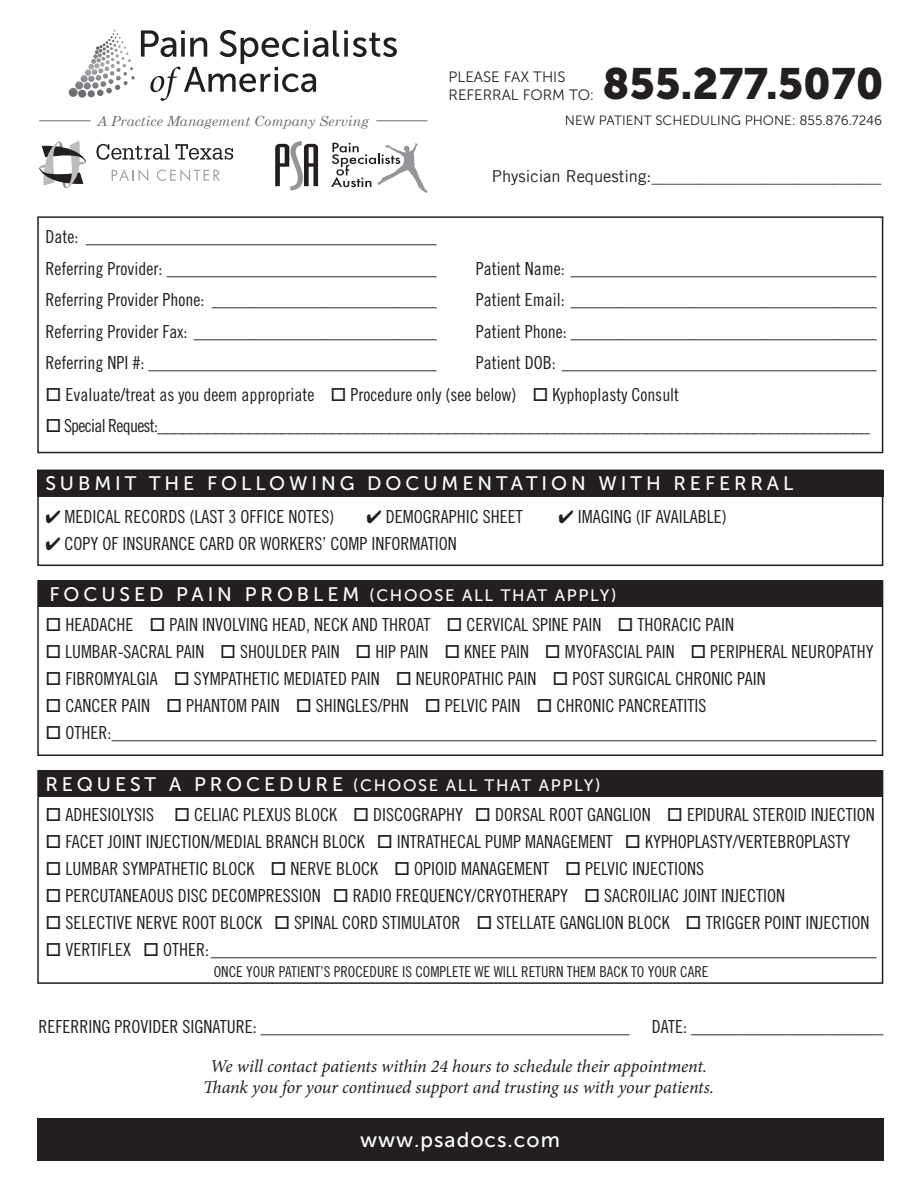
<style>
.page{position:relative;width:918px;height:1188px;background:#fff}
.page>*{position:absolute;margin:0;border:0;box-sizing:border-box;transform-origin:0 0}
.t1{font:43.5px "Museo Sans 900";color:#231f20}
.t2{font:21px "Museo Sans 500";letter-spacing:.05em;color:#fff}
.t3{font:19.5px "Museo Sans 500";letter-spacing:.2em;color:#fff}
.t4{font:18px "Trade Gothic LT Std Cn 18";color:#231f20}
.t5{font:italic 18px "Minion Pro";letter-spacing:-.01em;color:#231f20}
.t6{font:18px "Trade Gothic LT Std Cn 18";letter-spacing:-.04em;color:#231f20}
.t7{font:16.5px "Museo Sans 500";letter-spacing:.1em;color:#fff}
.t8{font:300 16.5px "Gotham";color:#231f20}
.t9{font:15px "Trade Gothic LT Std Cn 18";color:#231f20}
.t10{font:15px/18px "Museo Sans 300";color:#231f20}
.t11{font:italic 13.95px "Century Schoolbook";color:#6c6d70}
.t12{font:13.5px "Museo Sans 300";color:#231f20}
.s1{font-family:"Trade Gothic LT";font-weight:400}
.s2{font-size:19.5px}
</style>
<div class="page">
<div style="left:37px;top:1118px;width:846px;height:43px;background:#231f20"></div>
<div style="left:37px;top:216px;width:846px;height:237px;border:2px solid #231f20"></div>
<div style="left:38px;top:580px;width:844px;height:27px;background:#231f20"></div>
<div style="left:37px;top:580px;width:846px;height:176px;border:2px solid #231f20"></div>
<div style="left:37px;top:470px;width:846px;height:96px;border:2px solid #231f20"></div>
<div style="left:37px;top:470px;width:846px;height:27px;background:#231f20"></div>
<div style="left:37px;top:770px;width:846px;height:214px;border:2px solid #231f20"></div>
<div style="left:38px;top:770px;width:844px;height:27px;background:#231f20"></div>
<svg style="left:275px;top:141px;width:43px;height:49px"></svg>
<svg style="left:331px;top:143px;width:97px;height:50px"></svg>
<svg style="left:39px;top:140px;width:194px;height:49px"></svg>
<svg style="left:68px;top:30px;width:329px;height:71px"></svg>
<hr style="left:376px;top:121px;width:52px;height:1px;background:#6c6d70">
<hr style="left:39px;top:121px;width:52px;height:1px;background:#6c6d70">
<p class="t11" style="left:97px;top:112px;width:273px">A Practice Management Company Serving</p>
<p class="t1" style="left:603px;top:59px;width:283px">855.277.5070</p>
<p class="t12" style="left:565px;top:113px;width:319px">NEW PATIENT SCHEDULING PHONE: 855.876.7246</p>
<p class="t10" style="left:449px;top:68px;width:147px">PLEASE FAX THIS<br>REFERRAL FORM TO:</p>
<p class="t8" style="left:492px;top:168px;width:391px"><span class="s1">Physician Requesting:</span>________________________</p>
<p class="t4" style="left:45px;top:226px;width:393px">Date: _______________________________________</p>
<p class="t4" style="left:45px;top:258px;width:393px">Referring Provider: ______________________________</p>
<p class="t4" style="left:476px;top:258px;width:403px">Patient Name: __________________________________</p>
<p class="t4" style="left:45px;top:289px;width:393px">Referring Provider Phone: _________________________</p>
<p class="t4" style="left:476px;top:289px;width:403px">Patient Email: __________________________________</p>
<p class="t4" style="left:45px;top:321px;width:393px">Referring Provider Fax: ___________________________</p>
<p class="t4" style="left:476px;top:321px;width:403px">Patient Phone: __________________________________</p>
<p class="t4" style="left:45px;top:352px;width:392px">Referring NPI #: ________________________________</p>
<p class="t4" style="left:476px;top:352px;width:403px">Patient DOB: ___________________________________</p>
<p class="t4" style="left:45px;top:384px;width:635px">□ Evaluate/treat as you deem appropriate □ Procedure only (see below) □ Kyphoplasty Consult</p>
<p class="t6" style="left:45px;top:415px;width:826px">□ Special Request:______________________________________________________________________________________</p>
<p class="t3" style="left:45px;top:472px;width:750px">SUBMIT THE FOLLOWING DOCUMENTATION WITH REFERRAL</p>
<p class="t4" style="left:45px;top:505px;width:291px">✔ MEDICAL RECORDS (LAST 3 OFFICE NOTES)</p>
<p class="t4" style="left:367px;top:505px;width:158px">✔ DEMOGRAPHIC SHEET</p>
<p class="t4" style="left:559px;top:505px;width:170px">✔ IMAGING (IF AVAILABLE)</p>
<p class="t4" style="left:45px;top:532px;width:413px">✔ COPY OF INSURANCE CARD OR WORKERS’ COMP INFORMATION</p>
<p class="t7" style="left:49px;top:586px;width:569px"><span class="s2">FOCUSED PAIN PROBLEM</span> (CHOOSE ALL THAT APPLY)</p>
<p class="t4" style="left:45px;top:614px;width:690px">□ HEADACHE □ PAIN INVOLVING HEAD, NECK AND THROAT □ CERVICAL SPINE PAIN □ THORACIC PAIN</p>
<p class="t4" style="left:45px;top:641px;width:830px">□ LUMBAR-SACRAL PAIN □ SHOULDER PAIN □ HIP PAIN □ KNEE PAIN □ MYOFASCIAL PAIN □ PERIPHERAL NEUROPATHY</p>
<p class="t4" style="left:45px;top:668px;width:722px">□ FIBROMYALGIA □ SYMPATHETIC MEDIATED PAIN □ NEUROPATHIC PAIN □ POST SURGICAL CHRONIC PAIN</p>
<p class="t4" style="left:45px;top:695px;width:662px">□ CANCER PAIN □ PHANTOM PAIN □ SHINGLES/PHN □ PELVIC PAIN □ CHRONIC PANCREATITIS</p>
<p class="t4" style="left:45px;top:722px;width:833px">□ OTHER:_____________________________________________________________________________________</p>
<p class="t7" style="left:45px;top:776px;width:557px"><span class="s2">REQUEST A PROCEDURE</span> (CHOOSE ALL THAT APPLY)</p>
<p class="t4" style="left:45px;top:804px;width:831px">□ ADHESIOLYSIS □ CELIAC PLEXUS BLOCK □ DISCOGRAPHY □ DORSAL ROOT GANGLION □ EPIDURAL STEROID INJECTION</p>
<p class="t4" style="left:45px;top:831px;width:807px">□ FACET JOINT INJECTION/MEDIAL BRANCH BLOCK □ INTRATHECAL PUMP MANAGEMENT □ KYPHOPLASTY/VERTEBROPLASTY</p>
<p class="t4" style="left:45px;top:858px;width:660px">□ LUMBAR SYMPATHETIC BLOCK □ NERVE BLOCK □ OPIOID MANAGEMENT □ PELVIC INJECTIONS</p>
<p class="t4" style="left:45px;top:885px;width:741px">□ PERCUTANEAOUS DISC DECOMPRESSION □ RADIO FREQUENCY/CRYOTHERAPY □ SACROILIAC JOINT INJECTION</p>
<p class="t4" style="left:45px;top:912px;width:826px">□ SELECTIVE NERVE ROOT BLOCK □ SPINAL CORD STIMULATOR □ STELLATE GANGLION BLOCK □ TRIGGER POINT INJECTION</p>
<p class="t4" style="left:45px;top:939px;width:833px">□ VERTIFLEX □ OTHER:__________________________________________________________________________</p>
<p class="t9" style="left:214px;top:963px;width:496px">ONCE YOUR PATIENT’S PROCEDURE IS COMPLETE WE WILL RETURN THEM BACK TO YOUR CARE</p>
<p class="t4" style="left:38px;top:1016px;width:846px">REFERRING PROVIDER SIGNATURE: _________________________________________ DATE: ______________________</p>
<p class="t5" style="left:210px;top:1054px;width:498px">We will contact patients within 24 hours to schedule their appointment.</p>
<p class="t5" style="left:203px;top:1075px;width:512px">Thank you for your continued support and trusting us with your patients.</p>
<p class="t2" style="left:360px;top:1129px;width:201px">www.psadocs.com</p>
</div>
